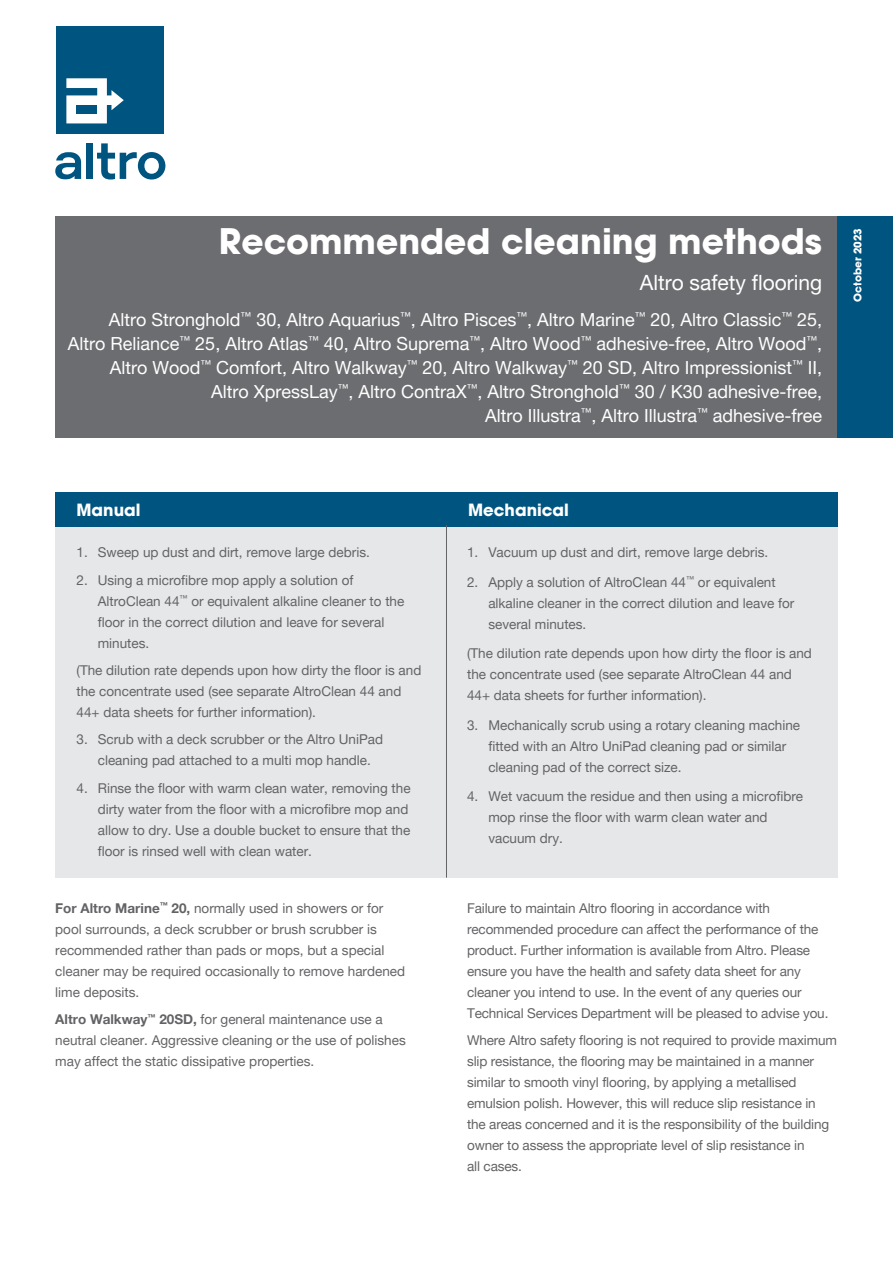
<style>
.page{position:relative;width:893px;height:1263px;background:#fff}
.page>*{position:absolute;margin:0;border:0;box-sizing:border-box;transform-origin:0 0}
.t1{font:700 34.5px "Avant Garde";color:#fff}
.t2{font:21px "Helvetica Neue LT Pro";color:#fff}
.t3{font:18px/24px "Helvetica Neue LT Pro";color:#fff;text-align:right}
.t4{font:700 16.5px "Avant Garde";color:#fff}
.t5{font:13.5px/21px "Helvetica Neue LT Pro";color:#636366}
.t6{font:700 10.5px "Avant Garde";color:#fff}
.s1{font-weight:700}
</style>
<div class="page">
<div style="left:55px;top:521px;width:783px;height:357px;background:#e6e7e9"></div>
<div style="left:55px;top:492px;width:783px;height:34px;background:#005480"></div>
<hr style="left:446px;top:525px;width:1px;height:353px;background:#636366">
<div style="left:55px;top:216px;width:782px;height:221px;background:#6c6d70"></div>
<div style="left:837px;top:216px;width:56px;height:221px;background:#005480"></div>
<div style="left:86px;top:143px;width:7px;height:36px;background:#005480"></div>
<svg style="left:55px;top:152px;width:26px;height:27px"></svg>
<svg style="left:97px;top:143px;width:68px;height:37px"></svg>
<div style="left:56px;top:26px;width:108px;height:108px;background:#005480"></div>
<svg style="left:66px;top:78px;width:58px;height:45px"></svg>
<div style="left:76px;top:105px;width:21px;height:9px;background:#005480"></div>
<h1 class="t1" style="left:219px;top:219px;width:605px">Recommended cleaning methods</h1>
<h2 class="t2" style="left:640px;top:269px;width:184px">Altro safety flooring</h2>
<p class="t3" style="left:68px;top:307px;width:756px">Altro Stronghold<sup>™</sup> 30, Altro Aquarius<sup>™</sup>, Altro Pisces<sup>™</sup>, Altro Marine<sup>™</sup> 20, Altro Classic<sup>™</sup> 25, Altro Reliance<sup>™</sup> 25, Altro Atlas<sup>™</sup> 40, Altro Suprema<sup>™</sup>, Altro Wood<sup>™</sup> adhesive-free, Altro Wood<sup>™</sup>, Altro Wood<sup>™</sup> Comfort, Altro Walkway<sup>™</sup> 20, Altro Walkway<sup>™</sup> 20 SD, Altro Impressionist<sup>™</sup> II, Altro XpressLay<sup>™</sup>, Altro ContraX<sup>™</sup>, Altro Stronghold<sup>™</sup> 30 / K30 adhesive-free,<br>Altro Illustra<sup>™</sup>, Altro Illustra<sup>™</sup> adhesive-free</p>
<p class="t6" style="left:851px;top:302px;width:75px;rotate:-90deg">October 2023</p>
<p class="t4" style="left:77px;top:499px;width:65px">Manual</p>
<p class="t4" style="left:468px;top:499px;width:102px">Mechanical</p>
<p class="t5" style="left:77px;top:541px;width:295px">1. Sweep up dust and dirt, remove large debris.</p>
<p class="t5" style="left:98px;top:569px;width:308px;text-indent:-21px">2. Using a microfibre mop apply a solution of AltroClean 44<sup>™</sup> or equivalent alkaline cleaner to the floor in the correct dilution and leave for several minutes.</p>
<p class="t5" style="left:77px;top:659px;width:346px">(The dilution rate depends upon how dirty the floor is and the concentrate used (see separate AltroClean 44 and<br>44+ data sheets for further information).</p>
<p class="t5" style="left:98px;top:729px;width:287px;text-indent:-21px">3. Scrub with a deck scrubber or the Altro UniPad cleaning pad attached to a multi mop handle.</p>
<p class="t5" style="left:98px;top:777px;width:314px;text-indent:-21px">4. Rinse the floor with warm clean water, removing the dirty water from the floor with a microfibre mop and allow to dry. Use a double bucket to ensure that the floor is rinsed well with clean water.</p>
<p class="t5" style="left:55px;top:897px;width:351px"><span class="s1">For Altro Marine</span><sup>™</sup> <span class="s1">20,</span> normally used in showers or for pool surrounds, a deck scrubber or brush scrubber is recommended rather than pads or mops, but a special cleaner may be required occasionally to remove hardened lime deposits.</p>
<p class="t5" style="left:55px;top:1008px;width:352px"><span class="s1">Altro Walkway</span><sup>™</sup> <span class="s1">20SD,</span> for general maintenance use a neutral cleaner. Aggressive cleaning or the use of polishes may affect the static dissipative properties.</p>
<p class="t5" style="left:467px;top:541px;width:303px">1. Vacuum up dust and dirt, remove large debris.</p>
<p class="t5" style="left:488px;top:571px;width:308px;text-indent:-21px">2. Apply a solution of AltroClean 44<sup>™</sup> or equivalent alkaline cleaner in the correct dilution and leave for several minutes.</p>
<p class="t5" style="left:467px;top:642px;width:346px">(The dilution rate depends upon how dirty the floor is and the concentrate used (see separate AltroClean 44 and<br>44+ data sheets for further information).</p>
<p class="t5" style="left:488px;top:714px;width:313px;text-indent:-21px">3. Mechanically scrub using a rotary cleaning machine fitted with an Altro UniPad cleaning pad or similar cleaning pad of the correct size.</p>
<p class="t5" style="left:488px;top:785px;width:316px;text-indent:-21px">4. Wet vacuum the residue and then using a microfibre mop rinse the floor with warm clean water and vacuum dry.</p>
<p class="t5" style="left:467px;top:897px;width:363px">Failure to maintain Altro flooring in accordance with recommended procedure can affect the performance of the product. Further information is available from Altro. Please ensure you have the health and safety data sheet for any cleaner you intend to use. In the event of any queries our Technical Services Department will be pleased to advise you.</p>
<p class="t5" style="left:467px;top:1030px;width:371px">Where Altro safety flooring is not required to provide maximum slip resistance, the flooring may be maintained in a manner similar to smooth vinyl flooring, by applying a metallised emulsion polish. However, this will reduce slip resistance in the areas concerned and it is the responsibility of the building owner to assess the appropriate level of slip resistance in<br>all cases.</p>
</div>
